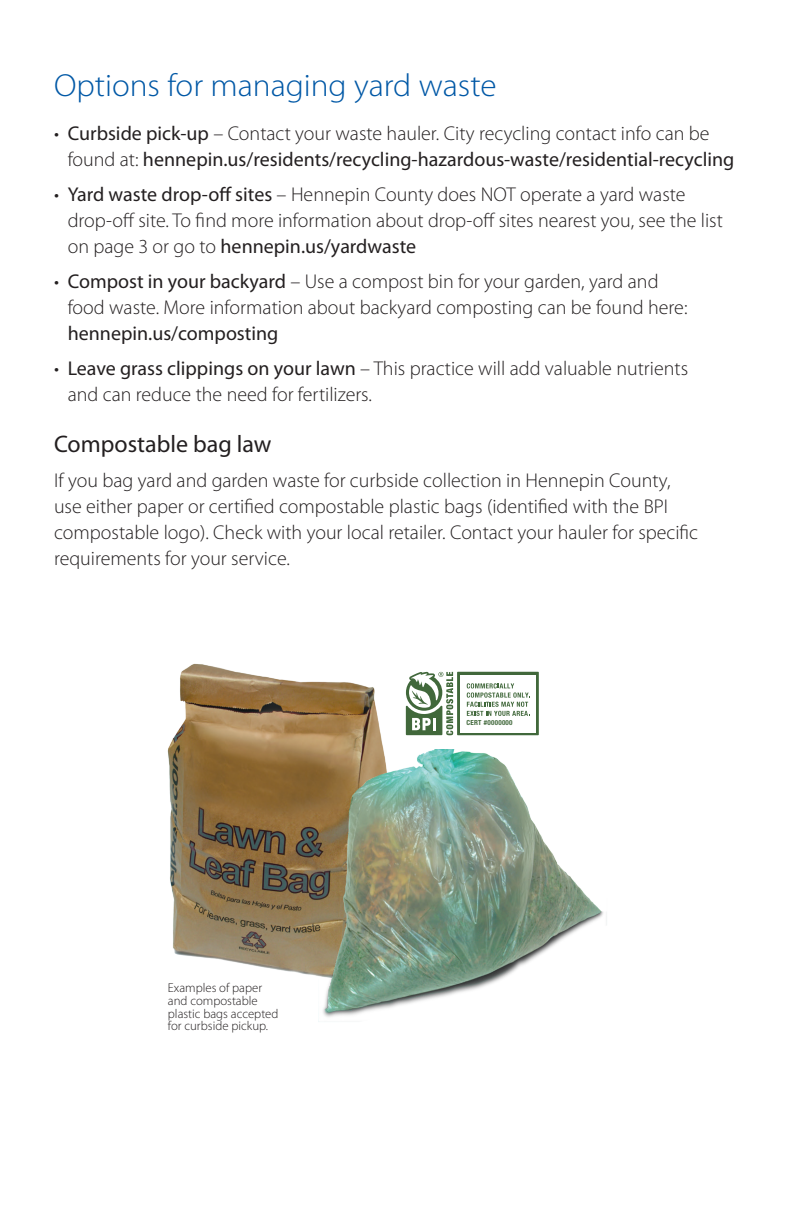
<style>
.page{position:relative;width:792px;height:1224px;background:#fff}
.page>*{position:absolute;margin:0;border:0;box-sizing:border-box;transform-origin:0 0}
.Subhead-NEW{font:300 32px "Myriad Pro";color:#0158a6;scale:1.04 1}
.Subhead2-NEW{font:24px "Myriad Pro";color:#231f20}
.Bullets-NEW{font:300 20px/26px "Myriad Pro";color:#231f20}
.Body-NEW{font:300 20px/26px "Myriad Pro";color:#231f20}
.Bullets-NEW-2{font:20px/26px "Myriad Pro";color:#231f20}
.Caption_copy{font:300 12.8px/12.8px "Myriad Pro";color:#231f20}
.t1{font:700 condensed 7px "Helvetica Neue";letter-spacing:.04em;color:#41683b}
.s1{font-weight:300}
.s2{font-weight:400}
</style>
<div class="page">
<img style="left:168px;top:663px;width:216px;height:313px">
<img style="left:317px;top:749px;width:290px;height:273px">
<div style="left:457px;top:672px;width:82px;height:63px;background:#41683b"></div>
<div style="left:460px;top:675px;width:76px;height:57px;background:#fff"></div>
<svg style="left:467px;top:683px;width:63px;height:33px"></svg>
<svg style="left:406px;top:672px;width:47px;height:63px"></svg>
<p class="Subhead-NEW" style="left:54px;top:68px;width:427px">Options for managing yard waste</p>
<p class="Bullets-NEW-2" style="left:68px;top:121px;width:668px;text-indent:-14px"><span class="s1">•</span> Curbside pick-up <span class="s1">– Contact your waste hauler. City recycling contact info can be found at:</span> hennepin.us/residents/recycling-hazardous-waste/residential-recycling</p>
<p class="Bullets-NEW" style="left:68px;top:182px;width:657px;text-indent:-14px">• <span class="s2">Yard waste drop-off sites</span> – Hennepin County does NOT operate a yard waste drop-off site. To find more information about drop-off sites nearest you, see the list on page 3 or go to <span class="s2">hennepin.us/yardwaste</span></p>
<p class="Bullets-NEW" style="left:68px;top:269px;width:621px;text-indent:-14px">• <span class="s2">Compost in your backyard</span> – Use a compost bin for your garden, yard and food waste. More information about backyard composting can be found here: <span class="s2">hennepin.us/composting</span></p>
<p class="Bullets-NEW" style="left:68px;top:356px;width:622px;text-indent:-14px">• <span class="s2">Leave grass clippings on your lawn</span> – This practice will add valuable nutrients and can reduce the need for fertilizers.</p>
<p class="Subhead2-NEW" style="left:54px;top:431px;width:219px">Compostable bag law</p>
<p class="Body-NEW" style="left:54px;top:468px;width:646px">If you bag yard and garden waste for curbside collection in Hennepin County, use either paper or certified compostable plastic bags (identified with the BPI compostable logo). Check with your local retailer. Contact your hauler for specific requirements for your service.</p>
<p class="Caption_copy" style="left:168px;top:982px;width:112px">Examples of paper and compostable plastic bags accepted for curbside pickup.</p>
<p class="t1" style="left:467px;top:716px;width:48px">CERT #0000000</p>
</div>
